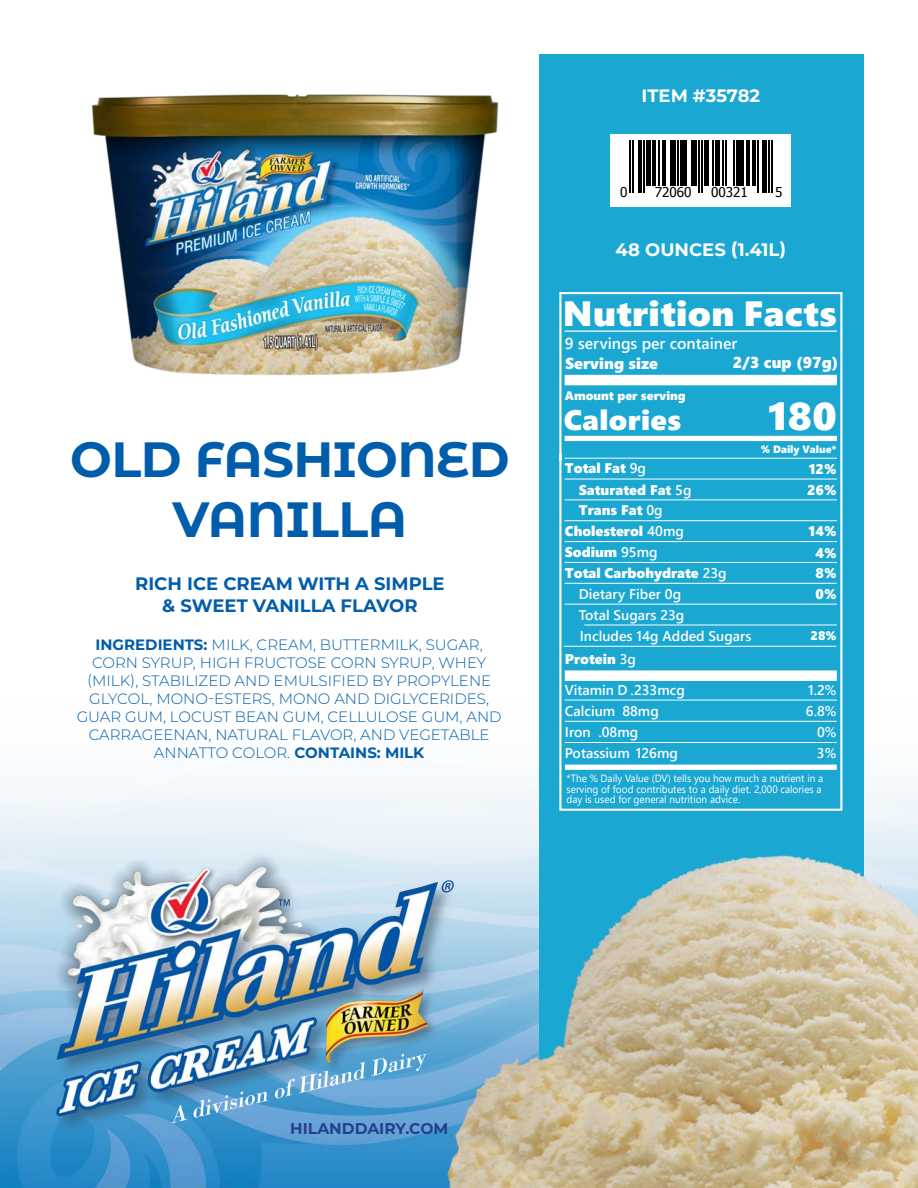
<style>
.page{position:relative;width:918px;height:1188px;background:#fff}
.page>*{position:absolute;margin:0;border:0;box-sizing:border-box;transform-origin:0 0}
.t1{font:700 49.5px/59.4px "Montserrat Alternates";letter-spacing:-.01em;color:#005dab;text-align:center}
.t2{font:38.55px "Segoe UI Black";color:#fff;scale:1.05 1}
.t3{font:35.1px "Segoe UI Black";letter-spacing:.01em;color:#fff;scale:1.05 1}
.t4{font:28.05px "Segoe UI Black";letter-spacing:.01em;color:#fff;scale:1.05 1}
.t5{font:700 18px "Montserrat";color:#005dab}
.t6{font:700 18px "Montserrat";color:#fff}
.t7{font:15.75px "Segoe UI Black";color:#fff}
.t8{font:600 15.75px "Segoe UI";color:#fff}
.t9{font:700 15.6px "Montserrat";color:#253f8e}
.t10{font:300 15px/18px "Montserrat";color:#005dab;text-align:center}
.data{font:600 14.1px "Segoe UI";color:#fff}
.Description{font:14.1px "Segoe UI Black";color:#fff}
.data-2{font:14.1px "Segoe UI Black";color:#fff}
.Percentage{font:14.1px "Segoe UI Black";color:#fff}
.t11{font:13.5px "Tahoma";color:#000}
.t12{font:12.45px "Segoe UI Black";color:#fff}
.t13{font:12.3px "Segoe UI Black";color:#fff}
.data-3{font:10.5px/10.5px "Segoe UI";color:#fff;scale:.95 1}
.t14{font:10.5px "Segoe UI Black";color:#fff}
.s1{font-weight:700}
.s2{font-family:"Segoe UI";font-weight:600}
</style>
<div class="page">
<svg style="left:0;top:1049px;width:389px;height:139px;background:#348fca"></svg>
<div style="left:0;top:696px;width:917px;height:353px;background:linear-gradient(to bottom,#fff,#8dbde0)"></div>
<div style="left:539px;top:54px;width:325px;height:1020px;background:#1aa7d1"></div>
<div style="left:611px;top:134px;width:180px;height:73px;background:#fff"></div>
<svg style="left:629px;top:140px;width:144px;height:53px"></svg>
<hr style="left:630px;top:140px;width:1px;height:53px;background:#000">
<hr style="left:633px;top:140px;width:1px;height:53px;background:#000">
<hr style="left:639px;top:140px;width:3px;height:53px;background:#000">
<hr style="left:643px;top:140px;width:2px;height:53px;background:#000">
<div style="left:646px;top:140px;width:5px;height:46px;background:#000"></div>
<hr style="left:652px;top:140px;width:3px;height:46px;background:#000">
<hr style="left:658px;top:140px;width:2px;height:46px;background:#000">
<hr style="left:663px;top:140px;width:3px;height:46px;background:#000">
<hr style="left:670px;top:140px;width:3px;height:46px;background:#000">
<hr style="left:675px;top:140px;width:1px;height:46px;background:#000">
<hr style="left:678px;top:140px;width:1px;height:46px;background:#000">
<div style="left:681px;top:140px;width:6px;height:46px;background:#000"></div>
<hr style="left:691px;top:140px;width:3px;height:46px;background:#000">
<hr style="left:696px;top:140px;width:1px;height:46px;background:#000">
<hr style="left:699px;top:140px;width:1px;height:53px;background:#000">
<hr style="left:702px;top:140px;width:1px;height:53px;background:#000">
<hr style="left:705px;top:140px;width:4px;height:46px;background:#000">
<hr style="left:712px;top:140px;width:2px;height:46px;background:#000">
<div style="left:715px;top:140px;width:5px;height:46px;background:#000"></div>
<hr style="left:723px;top:140px;width:1px;height:46px;background:#000">
<hr style="left:726px;top:140px;width:1px;height:46px;background:#000">
<hr style="left:733px;top:140px;width:2px;height:46px;background:#000">
<hr style="left:736px;top:140px;width:3px;height:46px;background:#000">
<hr style="left:741px;top:140px;width:3px;height:46px;background:#000">
<hr style="left:747px;top:140px;width:3px;height:46px;background:#000">
<hr style="left:753px;top:140px;width:3px;height:46px;background:#000">
<hr style="left:757px;top:140px;width:2px;height:53px;background:#000">
<hr style="left:762px;top:140px;width:4px;height:53px;background:#000">
<hr style="left:768px;top:140px;width:1px;height:53px;background:#000">
<hr style="left:771px;top:140px;width:1px;height:53px;background:#000">
<img style="left:54px;top:854px;width:335px;height:280px">
<img style="left:91px;top:94px;width:408px;height:282px">
<svg style="left:559px;top:292px;width:284px;height:519px"></svg>
<div style="left:565px;top:670px;width:272px;height:11px;background:#fff"></div>
<div style="left:565px;top:765px;width:272px;height:5px;background:#fff"></div>
<hr style="left:565px;top:331px;width:272px;height:1px;background:#fff">
<hr style="left:565px;top:458px;width:272px;height:1px;background:#fff">
<hr style="left:565px;top:541px;width:272px;height:1px;background:#fff">
<hr style="left:565px;top:499px;width:272px;height:1px;background:#fff">
<hr style="left:584px;top:625px;width:253px;height:1px;background:#fff">
<hr style="left:564px;top:646px;width:272px;height:1px;background:#fff">
<hr style="left:565px;top:583px;width:272px;height:1px;background:#fff">
<hr style="left:565px;top:479px;width:272px;height:1px;background:#fff">
<hr style="left:565px;top:562px;width:272px;height:1px;background:#fff">
<hr style="left:565px;top:520px;width:272px;height:1px;background:#fff">
<hr style="left:565px;top:604px;width:272px;height:1px;background:#fff">
<hr style="left:565px;top:700px;width:272px;height:1px;background:#fff">
<hr style="left:565px;top:721px;width:272px;height:1px;background:#fff">
<hr style="left:565px;top:742px;width:272px;height:1px;background:#fff">
<div style="left:565px;top:375px;width:272px;height:10px;background:#fff"></div>
<div style="left:565px;top:436px;width:272px;height:5px;background:#fff"></div>
<img style="left:389px;top:829px;width:529px;height:359px">
<p class="t1" style="left:70px;top:428px;width:441px">OLD FASHIONED<br>VANILLA</p>
<p class="t5" style="left:135px;top:571px;width:311px">RICH ICE CREAM WITH A SIMPLE</p>
<p class="t5" style="left:162px;top:592px;width:257px">&amp; SWEET VANILLA FLAVOR</p>
<p class="t10" style="left:77px;top:636px;width:426px"><span class="s1">INGREDIENTS:</span> MILK, CREAM, BUTTERMILK, SUGAR, CORN SYRUP, HIGH FRUCTOSE CORN SYRUP, WHEY (MILK), STABILIZED AND EMULSIFIED BY PROPYLENE GLYCOL, MONO-ESTERS, MONO AND DIGLYCERIDES, GUAR GUM, LOCUST BEAN GUM, CELLULOSE GUM, AND CARRAGEENAN, NATURAL FLAVOR, AND VEGETABLE ANNATTO COLOR. <span class="s1">CONTAINS: MILK</span></p>
<p class="t6" style="left:642px;top:82px;width:120px">ITEM #35782</p>
<p class="t11" style="left:620px;top:183px;width:9px">0</p>
<p class="t11" style="left:655px;top:183px;width:38px">72060</p>
<p class="t11" style="left:711px;top:183px;width:38px">00321</p>
<p class="t11" style="left:775px;top:183px;width:9px">5</p>
<p class="t6" style="left:616px;top:237px;width:172px">48 OUNCES (1.41L)</p>
<p class="t3" style="left:563px;top:288px;width:263px">Nutrition Facts</p>
<p class="t8" style="left:565px;top:328px;width:174px">9 servings per container</p>
<p class="t13" style="left:565px;top:387px;width:122px">Amount per serving</p>
<p class="t7" style="left:565px;top:352px;width:94px">Serving size</p>
<p class="t7" style="left:733px;top:351px;width:107px">2/3 cup (97g)</p>
<p class="t2" style="left:768px;top:389px;width:67px">180</p>
<p class="t4" style="left:564px;top:400px;width:114px">Calories</p>
<p class="Description" style="left:565px;top:458px;width:83px">Total Fat <span class="s2">9g</span></p>
<p class="data-2" style="left:579px;top:479px;width:114px">Saturated Fat <span class="s2">5g</span></p>
<p class="data-2" style="left:579px;top:500px;width:85px">Trans Fat <span class="s2">0g</span></p>
<p class="Description" style="left:565px;top:521px;width:121px">Cholesterol <span class="s2">40mg</span></p>
<p class="Description" style="left:565px;top:542px;width:94px">Sodium <span class="s2">95mg</span></p>
<p class="Description" style="left:565px;top:563px;width:163px">Total Carbohydrate <span class="s2">23g</span></p>
<p class="data" style="left:579px;top:581px;width:104px">Dietary Fiber 0g</p>
<p class="data" style="left:579px;top:602px;width:107px">Total Sugars 23g</p>
<p class="data" style="left:580px;top:623px;width:173px">Includes 14g Added Sugars</p>
<p class="Description" style="left:565px;top:649px;width:73px">Protein <span class="s2">3g</span></p>
<p class="t14" style="left:761px;top:442px;width:77px">% Daily Value*</p>
<p class="Percentage" style="left:809px;top:459px;width:29px">12%</p>
<p class="Percentage" style="left:807px;top:480px;width:31px">26%</p>
<p class="Percentage" style="left:809px;top:521px;width:30px">14%</p>
<p class="Percentage" style="left:815px;top:542px;width:23px">4%</p>
<p class="Percentage" style="left:816px;top:563px;width:23px">8%</p>
<p class="Percentage" style="left:816px;top:584px;width:23px">0%</p>
<p class="t12" style="left:811px;top:627px;width:28px">28%</p>
<p class="data" style="left:565px;top:677px;width:122px">Vitamin D .233mcg</p>
<p class="data" style="left:808px;top:677px;width:30px">1.2%</p>
<p class="data" style="left:565px;top:697px;width:96px">Calcium 88mg</p>
<p class="data" style="left:806px;top:697px;width:32px">6.8%</p>
<p class="data" style="left:565px;top:719px;width:75px">Iron .08mg</p>
<p class="data" style="left:817px;top:719px;width:21px">0%</p>
<p class="data" style="left:565px;top:740px;width:115px">Potassium 126mg</p>
<p class="data" style="left:817px;top:740px;width:21px">3%</p>
<p class="data-3" style="left:567px;top:772px;width:272px">*The % Daily Value (DV) tells you how much a nutrient in a serving of food contributes to a daily diet. 2,000 calories a day is used for general nutrition advice.</p>
<p class="t9" style="left:290px;top:1117px;width:160px">HILANDDAIRY.COM</p>
</div>
